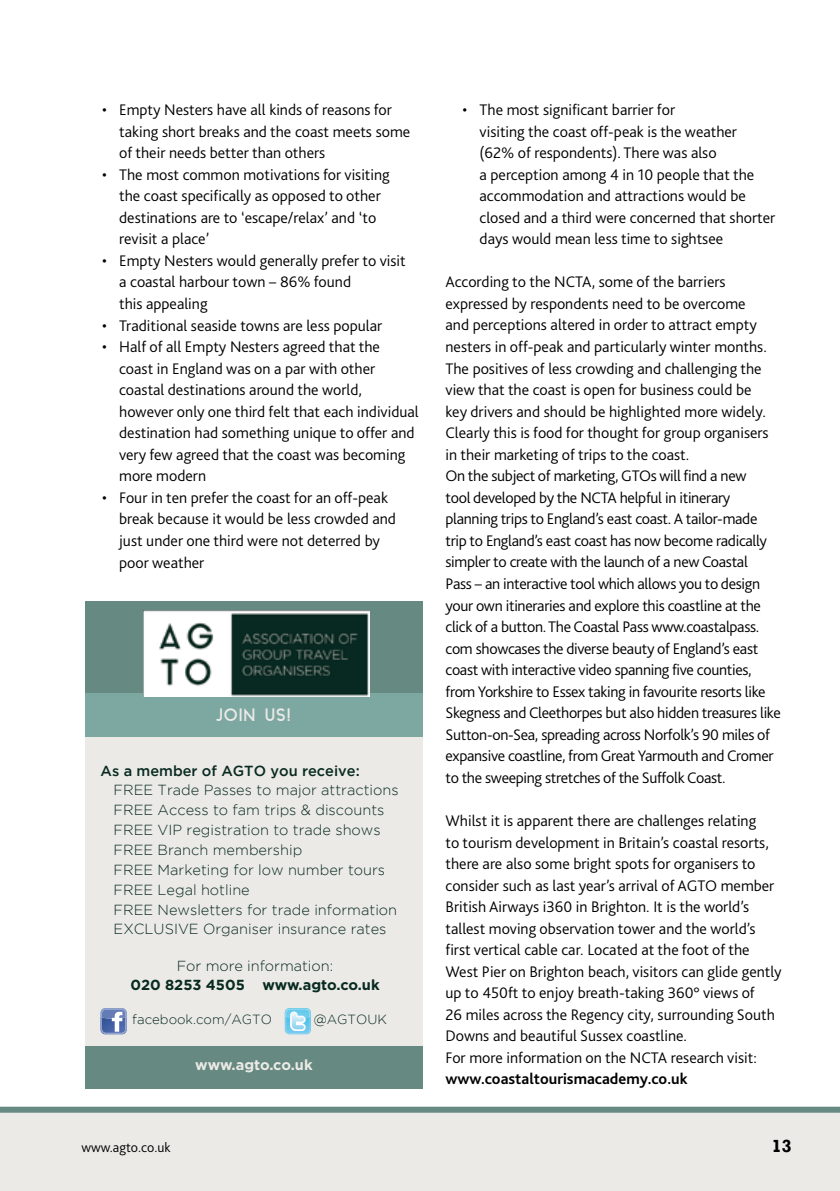
<style>
.page{position:relative;width:840px;height:1191px;background:#fff}
.page>*{position:absolute;margin:0;border:0;box-sizing:border-box;transform-origin:0 0}
.t1{font:700 18px "Rockwell";color:#000}
.t2{font:17.2px "Aqua Grotesque";color:#eceae6}
.t3{font:300 16px/21.6px "Bliss 2";color:#000}
.t4{font:300 16px/21.6px "Bliss 2";letter-spacing:-.02em;color:#000}
.t5{font:700 16px "Bliss 2";color:#000}
.t6{font:300 14.6px/19.8px "Gotham";color:#072a21}
.t7{font:500 14.6px "Gotham";color:#072a21}
.t8{font:700 14.6px "Gotham";color:#072a21}
.t9{font:300 14.6px "Gotham";color:#072a21}
.t10{font:700 14.6px "Gotham";letter-spacing:-.01em;color:#eceae6}
.t11{font:300 14px "Bliss 2";color:#000}
.t12{font:300 13.2px "Gotham";color:#072a21}
</style>
<div class="page">
<div style="left:0;top:1109px;width:839px;height:82px;background:#eceae6"></div>
<div style="left:0;top:1106px;width:839px;height:6px;background:#678a82"></div>
<div style="left:85px;top:601px;width:337px;height:488px;background:#668981"></div>
<div style="left:85px;top:719px;width:337px;height:327px;background:#eceae6"></div>
<svg style="left:100px;top:1008px;width:27px;height:26px"></svg>
<svg style="left:284px;top:1008px;width:27px;height:26px"></svg>
<div style="left:85px;top:693px;width:337px;height:43px;background:#7da7a1"></div>
<img style="left:144px;top:610px;width:226px;height:86px">
<p class="t3" style="left:119px;top:99px;width:292px;text-indent:-17px">• Empty Nesters have all kinds of reasons for taking short breaks and the coast meets some of their needs better than others</p>
<p class="t3" style="left:119px;top:163px;width:272px;text-indent:-17px">• The most common motivations for visiting the coast specifically as opposed to other destinations are to ‘escape/relax’ and ‘to revisit a place’</p>
<p class="t3" style="left:119px;top:249px;width:288px;text-indent:-17px">• Empty Nesters would generally prefer to visit a coastal harbour town – 86% found<br>this appealing</p>
<p class="t3" style="left:102px;top:314px;width:281px">• Traditional seaside towns are less popular</p>
<p class="t3" style="left:119px;top:335px;width:301px;text-indent:-17px">• Half of all Empty Nesters agreed that the<br>coast in England was on a par with other coastal destinations around the world, however only one third felt that each individual destination had something unique to offer and very few agreed that the coast was becoming more modern</p>
<p class="t3" style="left:119px;top:486px;width:278px;text-indent:-17px">• Four in ten prefer the coast for an off-peak break because it would be less crowded and just under one third were not deterred by poor weather</p>
<p class="t2" style="left:214px;top:706px;width:78px">JOIN US!</p>
<p class="t7" style="left:100px;top:762px;width:260px">As a member of AGTO you receive:</p>
<p class="t6" style="left:113px;top:780px;width:286px">FREE Trade Passes to major attractions FREE Access to fam trips &amp; discounts FREE VIP registration to trade shows FREE Branch membership<br>FREE Marketing for low number tours FREE Legal hotline<br>FREE Newsletters for trade information EXCLUSIVE Organiser insurance rates</p>
<p class="t9" style="left:177px;top:958px;width:158px">For more information:</p>
<p class="t8" style="left:130px;top:976px;width:250px">020 8253 4505 www.agto.co.uk</p>
<p class="t12" style="left:132px;top:1012px;width:141px">facebook.com/AGTO</p>
<p class="t12" style="left:313px;top:1012px;width:75px">@AGTOUK</p>
<p class="t10" style="left:195px;top:1056px;width:119px">www.agto.co.uk</p>
<p class="t3" style="left:479px;top:98px;width:297px;text-indent:-17px">• The most significant barrier for<br>visiting the coast off-peak is the weather (62% of respondents). There was also<br>a perception among 4 in 10 people that the accommodation and attractions would be closed and a third were concerned that shorter days would mean less time to sightsee</p>
<p class="t4" style="left:445px;top:271px;width:336px">According to the NCTA, some of the barriers expressed by respondents need to be overcome<br>and perceptions altered in order to attract empty nesters in off-peak and particularly winter months.<br>The positives of less crowding and challenging the view that the coast is open for business could be<br>key drivers and should be highlighted more widely.<br>Clearly this is food for thought for group organisers in their marketing of trips to the coast.<br>On the subject of marketing, GTOs will find a new<br>tool developed by the NCTA helpful in itinerary planning trips to England’s east coast. A tailor-made trip to England’s east coast has now become radically simpler to create with the launch of a new Coastal<br>Pass – an interactive tool which allows you to design your own itineraries and explore this coastline at the click of a button. The Coastal Pass www.coastalpass. com showcases the diverse beauty of England’s east coast with interactive video spanning five counties, from Yorkshire to Essex taking in favourite resorts like Skegness and Cleethorpes but also hidden treasures like Sutton-on-Sea, spreading across Norfolk’s 90 miles of expansive coastline, from Great Yarmouth and Cromer to the sweeping stretches of the Suffolk Coast.</p>
<p class="t3" style="left:445px;top:809px;width:337px">Whilst it is apparent there are challenges relating<br>to tourism development in Britain’s coastal resorts, there are also some bright spots for organisers to consider such as last year’s arrival of AGTO member British Airways i360 in Brighton. It is the world’s tallest moving observation tower and the world’s first vertical cable car. Located at the foot of the West Pier on Brighton beach, visitors can glide gently up to 450ft to enjoy breath-taking 360° views of<br>26 miles across the Regency city, surrounding South Downs and beautiful Sussex coastline.<br>For more information on the NCTA research visit:</p>
<p class="t5" style="left:445px;top:1069px;width:243px">www.coastaltourismacademy.co.uk</p>
<p class="t11" style="left:81px;top:1138px;width:91px">www.agto.co.uk</p>
<p class="t1" style="left:771px;top:1135px;width:21px">13</p>
</div>
